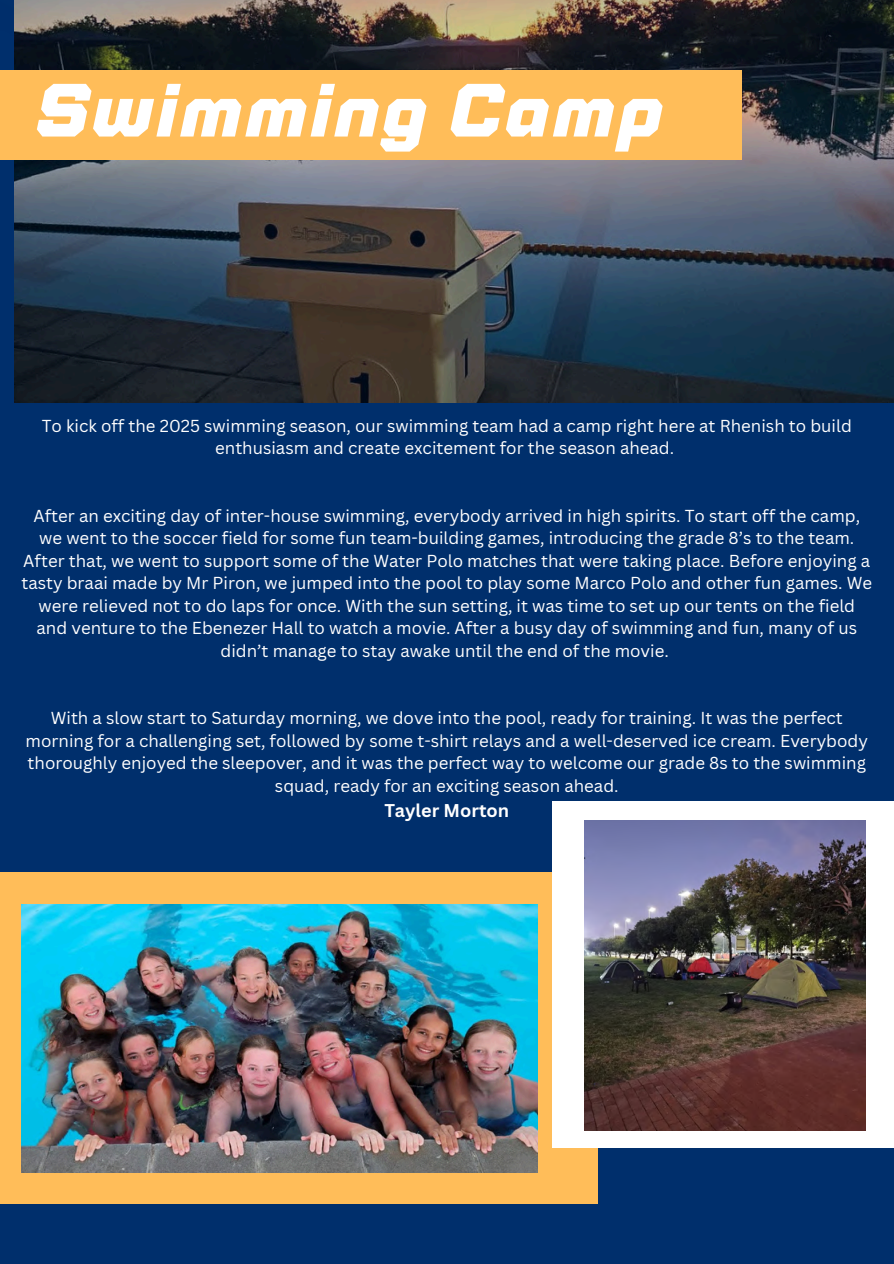
<style>
.page{position:relative;width:894px;height:1264px;background:#fff}
.page>*{position:absolute;margin:0;border:0;box-sizing:border-box;transform-origin:0 0}
.t1{font:italic 800 75.3px "Jaturat";color:#fff}
.t2{font:700 18px "Canva Sans";color:#fff}
.t3{font:16.8px/22.5px "Canva Sans";color:#fff;text-align:center}
</style>
<div class="page">
<div style="left:0;top:0;width:893px;height:1263px;background:#002f6c"></div>
<div style="left:0;top:872px;width:597px;height:331px;background:#ffbd59"></div>
<img style="left:21px;top:904px;width:516px;height:267px">
<div style="left:552px;top:801px;width:341px;height:347px;background:#fff"></div>
<img style="left:584px;top:820px;width:281px;height:309px">
<img style="left:14px;top:35px;width:879px;height:367px">
<img style="left:14px;top:0;width:879px;height:35px">
<div style="left:0;top:70px;width:741px;height:89px;background:#ffbd59"></div>
<p class="t1" style="left:35px;top:76px;width:631px">Swimming Camp</p>
<p class="t3" style="left:42px;top:414px;width:811px">To kick off the 2025 swimming season, our swimming team had a camp right here at Rhenish to build enthusiasm and create excitement for the season ahead.</p>
<h1 class="t3" style="left:21px;top:504px;width:852px">After an exciting day of inter-house swimming, everybody arrived in high spirits. To start off the camp, we went to the soccer field for some fun team-building games, introducing the grade 8’s to the team.<br>After that, we went to support some of the Water Polo matches that were taking place. Before enjoying a tasty braai made by Mr Piron, we jumped into the pool to play some Marco Polo and other fun games. We were relieved not to do laps for once. With the sun setting, it was time to set up our tents on the field and venture to the Ebenezer Hall to watch a movie. After a busy day of swimming and fun, many of us didn’t manage to stay awake until the end of the movie.</h1>
<p class="t3" style="left:26px;top:706px;width:843px">With a slow start to Saturday morning, we dove into the pool, ready for training. It was the perfect morning for a challenging set, followed by some t-shirt relays and a well-deserved ice cream. Everybody thoroughly enjoyed the sleepover, and it was the perfect way to welcome our grade 8s to the swimming squad, ready for an exciting season ahead.</p>
<p class="t2" style="left:384px;top:797px;width:126px">Tayler Morton</p>
</div>
